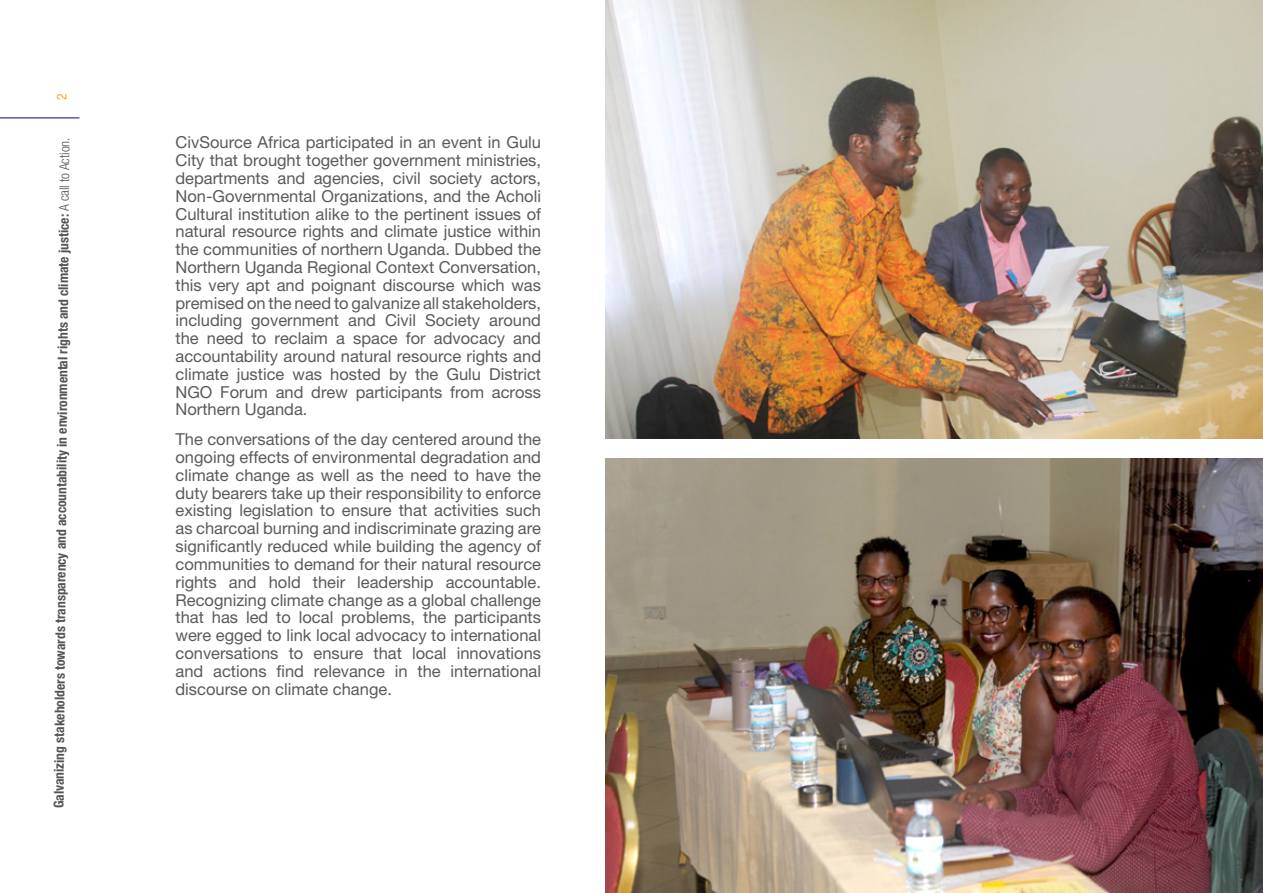
<style>
.page{position:relative;width:1263px;height:893px;background:#fff}
.page>*{position:absolute;margin:0;border:0;box-sizing:border-box;transform-origin:0 0}
.t1{font:16.5px/17.9px "Helvetica Neue LT Pro";color:#5a5a5a;text-align:justify}
.t2{font:700 condensed 13.5px "Helvetica Neue LT Pro";letter-spacing:-.01em;color:#545456}
.t3{font:condensed 13.5px "Helvetica Neue LT Pro";color:#faa82d}
.s1{font-weight:300}
</style>
<div class="page">
<hr style="left:0;top:117px;width:80px;height:2px;background:#6951a2">
<img style="left:606px;top:0;width:657px;height:438px">
<img style="left:606px;top:458px;width:657px;height:435px">
<p class="t3" style="left:54px;top:100px;width:8px;rotate:-90deg">2</p>
<p class="t2" style="left:53px;top:808px;width:672px;rotate:-90deg">Galvanizing stakeholders towards transparency and accountability in environmental rights and climate justice: <span class="s1">A call to Action.</span></p>
<p class="t1" style="left:176px;top:133px;width:367px">CivSource Africa participated in an event in Gulu City that brought together government ministries, departments and agencies, civil society actors, Non-Governmental Organizations, and the Acholi Cultural institution alike to the pertinent issues of natural resource rights and climate justice within the communities of northern Uganda. Dubbed the Northern Uganda Regional Context Conversation, this very apt and poignant discourse which was premised on the need to galvanize all stakeholders, including government and Civil Society around the need to reclaim a space for advocacy and accountability around natural resource rights and climate justice was hosted by the Gulu District NGO Forum and drew participants from across Northern Uganda.</p>
<p class="t1" style="left:176px;top:430px;width:367px">The conversations of the day centered around the ongoing effects of environmental degradation and climate change as well as the need to have the duty bearers take up their responsibility to enforce existing legislation to ensure that activities such as charcoal burning and indiscriminate grazing are significantly reduced while building the agency of communities to demand for their natural resource rights and hold their leadership accountable.<br>Recognizing climate change as a global challenge that has led to local problems, the participants were egged to link local advocacy to international conversations to ensure that local innovations and actions find relevance in the international discourse on climate change.</p>
</div>
